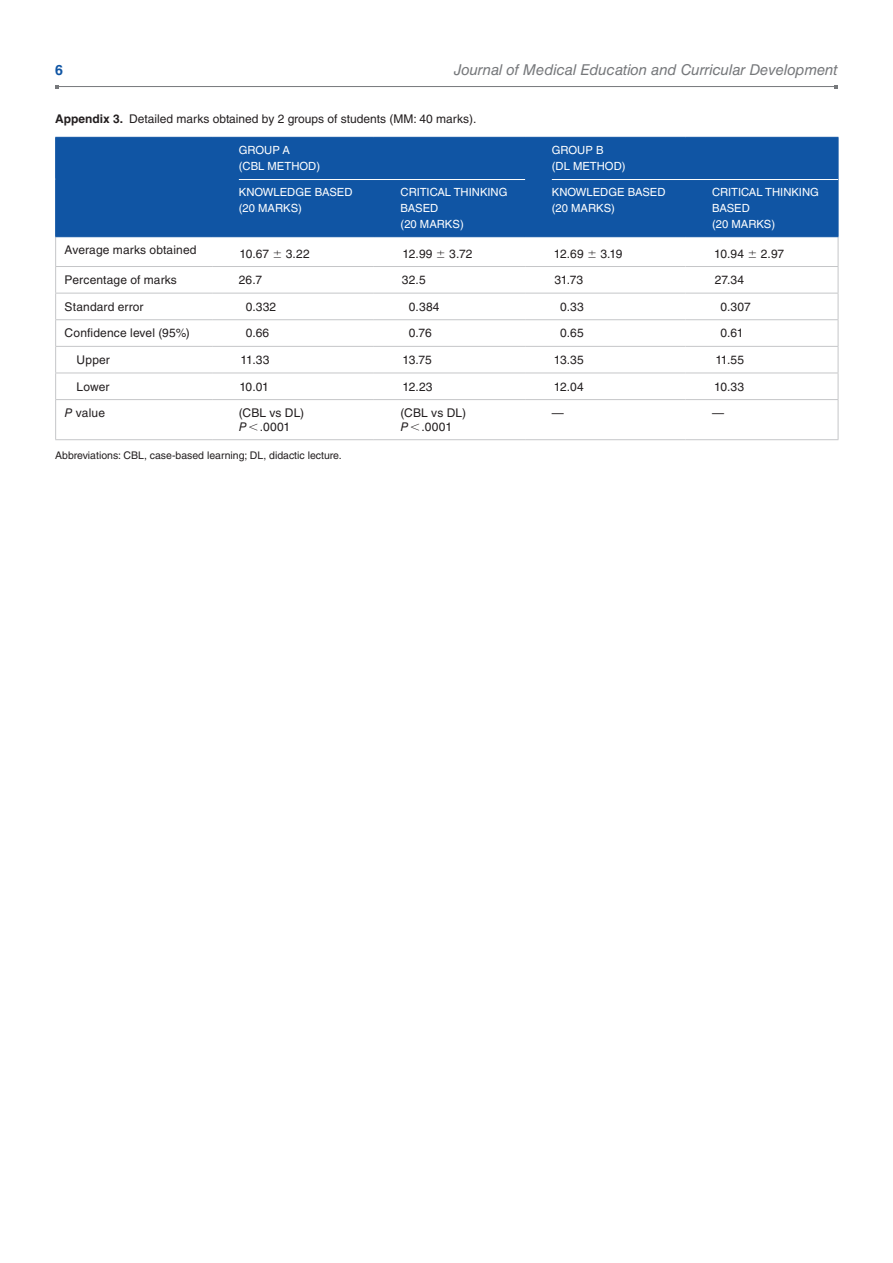
<style>
.page{position:relative;width:893px;height:1263px;background:#fff}
.page>*{position:absolute;margin:0;border:0;box-sizing:border-box;transform-origin:0 0}
.t1{font:italic 15px "Helvetica LT Std";letter-spacing:-.005em;color:#76787b}
.t2{font:700 14.25px "Helvetica LT Std";color:#1055a4}
.t3{font:12px/13.5px "Helvetica LT Std";letter-spacing:.005em;color:#231f20}
.t4{font:11.25px/15.8px "Helvetica LT Std";color:#fff}
.t5{font:10.5px "Helvetica LT Std";color:#231f20}
.s1{font-weight:700}
.s2{font-style:italic}
</style>
<div class="page">
<hr style="left:57px;top:86px;width:779px;height:1px;background:#76787b">
<div style="left:56px;top:138px;width:782px;height:98px;background:#1055a4"></div>
<hr style="left:55px;top:266px;width:157px;height:1px;background:#c5c6c8">
<hr style="left:212px;top:266px;width:162px;height:1px;background:#c5c6c8">
<hr style="left:374px;top:266px;width:151px;height:1px;background:#c5c6c8">
<hr style="left:525px;top:266px;width:160px;height:1px;background:#c5c6c8">
<hr style="left:685px;top:266px;width:153px;height:1px;background:#c5c6c8">
<hr style="left:55px;top:293px;width:157px;height:1px;background:#c5c6c8">
<hr style="left:212px;top:293px;width:162px;height:1px;background:#c5c6c8">
<hr style="left:374px;top:293px;width:151px;height:1px;background:#c5c6c8">
<hr style="left:525px;top:293px;width:160px;height:1px;background:#c5c6c8">
<hr style="left:685px;top:293px;width:153px;height:1px;background:#c5c6c8">
<hr style="left:55px;top:319px;width:157px;height:1px;background:#c5c6c8">
<hr style="left:212px;top:319px;width:162px;height:1px;background:#c5c6c8">
<hr style="left:374px;top:319px;width:151px;height:1px;background:#c5c6c8">
<hr style="left:525px;top:319px;width:160px;height:1px;background:#c5c6c8">
<hr style="left:685px;top:319px;width:153px;height:1px;background:#c5c6c8">
<hr style="left:55px;top:346px;width:157px;height:1px;background:#c5c6c8">
<hr style="left:212px;top:346px;width:162px;height:1px;background:#c5c6c8">
<hr style="left:374px;top:346px;width:151px;height:1px;background:#c5c6c8">
<hr style="left:525px;top:346px;width:160px;height:1px;background:#c5c6c8">
<hr style="left:685px;top:346px;width:153px;height:1px;background:#c5c6c8">
<hr style="left:55px;top:373px;width:157px;height:1px;background:#c5c6c8">
<svg style="left:55px;top:237px;width:1px;height:162px"></svg>
<hr style="left:212px;top:373px;width:162px;height:1px;background:#c5c6c8">
<hr style="left:374px;top:373px;width:151px;height:1px;background:#c5c6c8">
<hr style="left:525px;top:373px;width:160px;height:1px;background:#c5c6c8">
<hr style="left:685px;top:373px;width:153px;height:1px;background:#c5c6c8">
<svg style="left:838px;top:237px;width:1px;height:162px"></svg>
<hr style="left:55px;top:399px;width:157px;height:1px;background:#c5c6c8">
<hr style="left:55px;top:400px;width:1px;height:39px;background:#c5c6c8">
<hr style="left:55px;top:439px;width:157px;height:1px;background:#c5c6c8">
<hr style="left:212px;top:399px;width:162px;height:1px;background:#c5c6c8">
<hr style="left:212px;top:439px;width:162px;height:1px;background:#c5c6c8">
<hr style="left:374px;top:399px;width:151px;height:1px;background:#c5c6c8">
<hr style="left:374px;top:439px;width:151px;height:1px;background:#c5c6c8">
<hr style="left:525px;top:399px;width:160px;height:1px;background:#c5c6c8">
<hr style="left:525px;top:439px;width:160px;height:1px;background:#c5c6c8">
<hr style="left:685px;top:399px;width:153px;height:1px;background:#c5c6c8">
<hr style="left:838px;top:400px;width:1px;height:39px;background:#c5c6c8">
<hr style="left:685px;top:439px;width:153px;height:1px;background:#c5c6c8">
<hr style="left:55px;top:137px;width:157px;height:1px;background:#1055a4">
<hr style="left:55px;top:138px;width:1px;height:41px;background:#1055a4">
<hr style="left:212px;top:137px;width:162px;height:1px;background:#1055a4">
<hr style="left:212px;top:138px;width:1px;height:41px;background:#1055a4">
<hr style="left:374px;top:137px;width:151px;height:1px;background:#1055a4">
<hr style="left:525px;top:137px;width:160px;height:1px;background:#1055a4">
<hr style="left:525px;top:138px;width:1px;height:41px;background:#1055a4">
<hr style="left:685px;top:137px;width:153px;height:1px;background:#1055a4">
<hr style="left:838px;top:138px;width:1px;height:41px;background:#1055a4">
<hr style="left:55px;top:179px;width:157px;height:1px;background:#1055a4">
<hr style="left:55px;top:179px;width:1px;height:57px;background:#1055a4">
<hr style="left:212px;top:179px;width:162px;height:1px;background:#1055a4">
<hr style="left:212px;top:179px;width:1px;height:57px;background:#1055a4">
<hr style="left:373px;top:179px;width:1px;height:57px;background:#1055a4">
<hr style="left:525px;top:179px;width:160px;height:1px;background:#1055a4">
<hr style="left:525px;top:179px;width:1px;height:57px;background:#1055a4">
<hr style="left:685px;top:179px;width:1px;height:57px;background:#1055a4">
<hr style="left:838px;top:179px;width:1px;height:57px;background:#1055a4">
<hr style="left:55px;top:236px;width:157px;height:1px;background:#1055a4">
<hr style="left:212px;top:236px;width:162px;height:1px;background:#1055a4">
<hr style="left:374px;top:236px;width:151px;height:1px;background:#1055a4">
<hr style="left:525px;top:236px;width:160px;height:1px;background:#1055a4">
<hr style="left:685px;top:236px;width:153px;height:1px;background:#1055a4">
<hr style="left:239px;top:179px;width:286px;height:1px;background:#fff">
<hr style="left:552px;top:179px;width:286px;height:1px;background:#fff">
<p class="t2" style="left:55px;top:61px;width:9px">6</p>
<p class="t1" style="left:454px;top:61px;width:385px">Journal of Medical Education and Curricular Development</p>
<p class="t3" style="left:55px;top:112px;width:423px"><span class="s1">Appendix 3.</span> Detailed marks obtained by 2 groups of students (MM: 40 marks).</p>
<p class="t4" style="left:239px;top:143px;width:53px">Group A (CBL method</p>
<p class="t4" style="left:552px;top:143px;width:53px">Group B (DL method</p>
<p class="t4" style="left:316px;top:158px;width:5px">)</p>
<p class="t4" style="left:622px;top:158px;width:5px">)</p>
<p class="t4" style="left:239px;top:184px;width:17px">Knowledge</p>
<p class="t4" style="left:315px;top:184px;width:9px">based</p>
<p class="t4" style="left:239px;top:200px;width:29px">(20 marks</p>
<p class="t4" style="left:298px;top:200px;width:5px">)</p>
<p class="t4" style="left:401px;top:184px;width:16px">Critical</p>
<p class="t4" style="left:454px;top:184px;width:8px">thinking</p>
<p class="t4" style="left:401px;top:200px;width:29px">based<br>(20 marks</p>
<p class="t4" style="left:460px;top:216px;width:5px">)</p>
<p class="t4" style="left:552px;top:184px;width:17px">Knowledge</p>
<p class="t4" style="left:628px;top:184px;width:9px">based</p>
<p class="t4" style="left:552px;top:200px;width:29px">(20 marks</p>
<p class="t4" style="left:611px;top:200px;width:5px">)</p>
<p class="t4" style="left:712px;top:184px;width:16px">Critical</p>
<p class="t4" style="left:765px;top:184px;width:8px">thinking</p>
<p class="t4" style="left:712px;top:200px;width:29px">based<br>(20 marks</p>
<p class="t4" style="left:771px;top:216px;width:5px">)</p>
<p class="t3" style="left:65px;top:243px;width:133px">Average marks obtained</p>
<p class="t3" style="left:239px;top:246px;width:31px">10.67</p>
<p class="t3" style="left:286px;top:246px;width:26px">3.22</p>
<p class="t3" style="left:403px;top:246px;width:32px">12.99</p>
<p class="t3" style="left:449px;top:246px;width:25px">3.72</p>
<p class="t3" style="left:554px;top:246px;width:31px">12.69</p>
<p class="t3" style="left:600px;top:246px;width:24px">3.19</p>
<p class="t3" style="left:714px;top:246px;width:31px">10.94</p>
<p class="t3" style="left:761px;top:246px;width:25px">2.97</p>
<p class="t3" style="left:65px;top:273px;width:114px">Percentage of marks</p>
<p class="t3" style="left:239px;top:273px;width:25px">26.7</p>
<p class="t3" style="left:402px;top:273px;width:25px">32.5</p>
<p class="t3" style="left:554px;top:273px;width:30px">31.73</p>
<p class="t3" style="left:715px;top:273px;width:31px">27.34</p>
<p class="t3" style="left:65px;top:300px;width:80px">Standard error</p>
<p class="t3" style="left:246px;top:300px;width:32px">0.332</p>
<p class="t3" style="left:409px;top:300px;width:32px">0.384</p>
<p class="t3" style="left:560px;top:300px;width:25px">0.33</p>
<p class="t3" style="left:720px;top:300px;width:32px">0.307</p>
<p class="t3" style="left:65px;top:326px;width:127px">Confidence level (95%)</p>
<p class="t3" style="left:246px;top:326px;width:25px">0.66</p>
<p class="t3" style="left:409px;top:326px;width:24px">0.76</p>
<p class="t3" style="left:560px;top:326px;width:25px">0.65</p>
<p class="t3" style="left:720px;top:326px;width:25px">0.61</p>
<p class="t3" style="left:65px;top:353px;width:47px">U pper</p>
<p class="t3" style="left:241px;top:353px;width:30px">11.33</p>
<p class="t3" style="left:403px;top:353px;width:31px">13.75</p>
<p class="t3" style="left:554px;top:353px;width:32px">13.35</p>
<p class="t3" style="left:715px;top:353px;width:30px">11.55</p>
<p class="t3" style="left:77px;top:380px;width:34px">Lower</p>
<p class="t3" style="left:239px;top:380px;width:31px">10.01</p>
<p class="t3" style="left:403px;top:380px;width:32px">12.23</p>
<p class="t3" style="left:554px;top:380px;width:31px">12.04</p>
<p class="t3" style="left:714px;top:380px;width:31px">10.33</p>
<p class="t3" style="left:65px;top:406px;width:42px"><span class="s2">P</span> value</p>
<p class="t3" style="left:239px;top:406px;width:67px">(CBL vs DL)<br><span class="s2">P</span> .0001</p>
<p class="t3" style="left:401px;top:406px;width:67px">(CBL vs DL)<br><span class="s2">P</span> .0001</p>
<p class="t3" style="left:552px;top:406px;width:13px">—</p>
<p class="t3" style="left:712px;top:406px;width:13px">—</p>
<p class="t5" style="left:55px;top:449px;width:288px">Abbreviations: CBL, case-based learning; DL, didactic lecture.</p>
</div>
